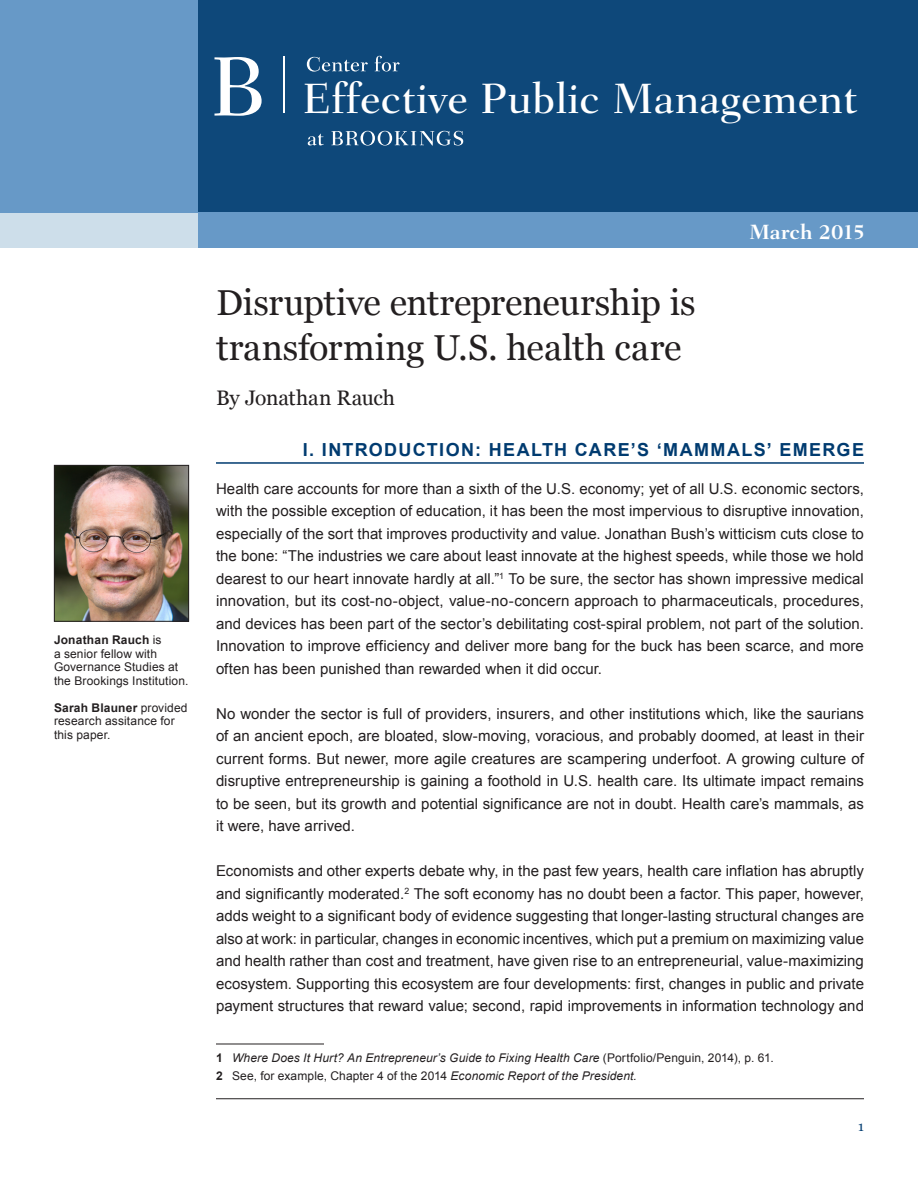
<style>
.page{position:relative;width:918px;height:1188px;background:#fff}
.page>*{position:absolute;margin:0;border:0;box-sizing:border-box;transform-origin:0 0}
.t1{font:500 43.2px "Fairfield LT Std";color:#fff}
.TitleHeadline{font:36px/45px "Georgia";letter-spacing:-.005em;color:#231f20}
.Byline{font:21px "Georgia";letter-spacing:-.005em;color:#231f20}
.t2{font:700 21px "Fairfield LT Std";letter-spacing:-.01em;color:#fff}
.IntroAlignedRight{font:700 18px "Arial";letter-spacing:.075em;color:#003b70}
.BodyText{font:15px/22.5px "Arial";color:#231f20;text-align:justify}
.t3{font:13.5px "Georgia";color:#003b70}
.t4{font:12px/13.5px "Arial";letter-spacing:.01em;color:#231f20}
.t5{font:italic 12px "Arial";letter-spacing:.01em;color:#231f20}
.s1{font-weight:700}
.s2{font-weight:700;font-style:normal}
.s3{font-style:normal}
.s4{font-style:italic}
</style>
<div class="page">
<div style="left:0;top:0;width:918px;height:212px;background:#0e487a"></div>
<div style="left:198px;top:213px;width:720px;height:35px;background:#6799c7"></div>
<div style="left:0;top:213px;width:198px;height:35px;background:#cddeea"></div>
<hr style="left:216px;top:1098px;width:648px;height:1px;background:#231f20">
<div style="left:0;top:0;width:198px;height:212px;background:#6799c7"></div>
<svg style="left:307px;top:57px;width:61px;height:15px"></svg>
<svg style="left:375px;top:56px;width:25px;height:15px"></svg>
<svg style="left:308px;top:134px;width:16px;height:11px"></svg>
<svg style="left:331px;top:131px;width:132px;height:15px"></svg>
<hr style="left:283px;top:57px;width:1px;height:56px;background:#fff">
<svg style="left:214px;top:57px;width:48px;height:59px"></svg>
<hr style="left:216px;top:462px;width:648px;height:2px;background:#003b70">
<hr style="left:216px;top:1044px;width:108px;height:1px;background:#231f20">
<img style="left:56px;top:467px;width:131px;height:153px">
<div style="left:54px;top:465px;width:135px;height:157px;border:1px solid #231f20"></div>
<h1 class="t1" style="left:303px;top:74px;width:557px">Effective Public Management</h1>
<p class="t4" style="left:54px;top:633px;width:136px"><span class="s1">Jonathan Rauch</span> is<br>a senior fellow with<br>Governance Studies at the Brookings Institution.</p>
<p class="t4" style="left:54px;top:701px;width:135px"><span class="s1">Sarah Blauner</span> provided research assitance for this paper.</p>
<h3 class="t2" style="left:749px;top:219px;width:118px">March 2015</h3>
<p class="TitleHeadline" style="left:216px;top:279px;width:481px">Disruptive entrepreneurship is transforming U.S. health care</p>
<p class="Byline" style="left:216px;top:383px;width:181px">By Jonathan Rauch</p>
<p class="IntroAlignedRight" style="left:303px;top:438px;width:563px">I. INTRODUCTION: HEALTH CARE’S ‘MAMMALS’ EMERGE</p>
<p class="BodyText" style="left:216px;top:477px;width:650px">Health care accounts for more than a sixth of the U.S. economy; yet of all U.S. economic sectors, with the possible exception of education, it has been the most impervious to disruptive innovation, especially of the sort that improves productivity and value. Jonathan Bush’s witticism cuts close to the bone: “The industries we care about least innovate at the highest speeds, while those we hold dearest to our heart innovate hardly at all.”<sup>1</sup> To be sure, the sector has shown impressive medical innovation, but its cost-no-object, value-no-concern approach to pharmaceuticals, procedures, and devices has been part of the sector’s debilitating cost-spiral problem, not part of the solution.<br>Innovation to improve efficiency and deliver more bang for the buck has been scarce, and more often has been punished than rewarded when it did occur.</p>
<p class="BodyText" style="left:216px;top:702px;width:650px">No wonder the sector is full of providers, insurers, and other institutions which, like the saurians of an ancient epoch, are bloated, slow-moving, voracious, and probably doomed, at least in their current forms. But newer, more agile creatures are scampering underfoot. A growing culture of disruptive entrepreneurship is gaining a foothold in U.S. health care. Its ultimate impact remains to be seen, but its growth and potential significance are not in doubt. Health care’s mammals, as it were, have arrived.</p>
<p class="BodyText" style="left:216px;top:860px;width:650px">Economists and other experts debate why, in the past few years, health care inflation has abruptly and significantly moderated.<sup>2</sup> The soft economy has no doubt been a factor. This paper, however, adds weight to a significant body of evidence suggesting that longer-lasting structural changes are also at work: in particular, changes in economic incentives, which put a premium on maximizing value and health rather than cost and treatment, have given rise to an entrepreneurial, value-maximizing ecosystem. Supporting this ecosystem are four developments: first, changes in public and private payment structures that reward value; second, rapid improvements in information technology and</p>
<p class="t5" style="left:216px;top:1050px;width:559px"><span class="s2">1</span> Where Does It Hurt? An Entrepreneur’s Guide to Fixing Health Care <span class="s3">(Portfolio/Penguin, 2014), p. 61.</span></p>
<p class="t4" style="left:216px;top:1069px;width:422px"><span class="s1">2</span> See, for example, Chapter 4 of the 2014 <span class="s4">Economic Report of the President.</span></p>
<p class="t3" style="left:858px;top:1116px;width:7px">1</p>
</div>
